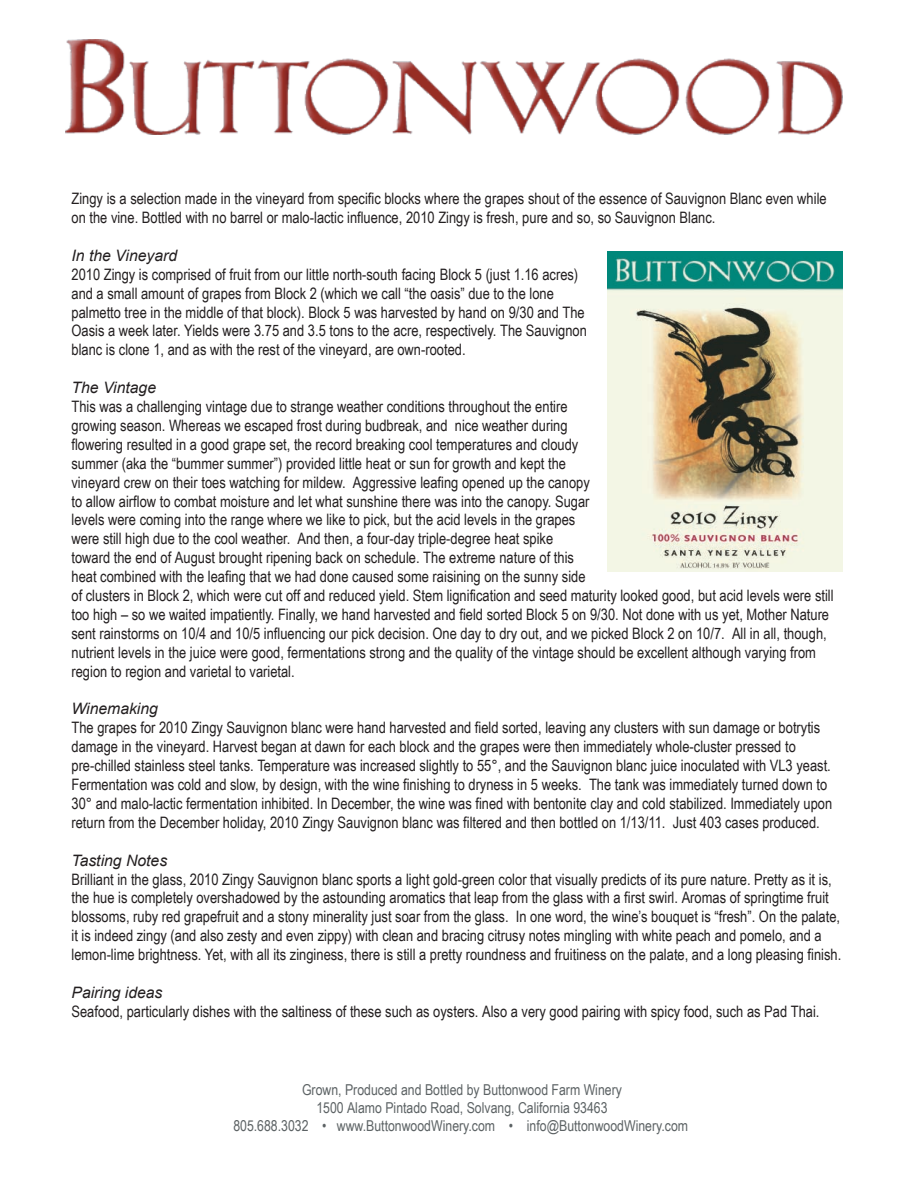
<style>
.page{position:relative;width:918px;height:1188px;background:#fff}
.page>*{position:absolute;margin:0;border:0;box-sizing:border-box;transform-origin:0 0}
.t1{font:15.75px/18.9px "Arial Narrow";color:#231f20}
.t2{font:italic 15.75px "Arial";color:#231f20}
.t3{font:15px/18px "Arial Narrow";color:#5c6264;text-align:center}
</style>
<div class="page">
<img style="left:66px;top:40px;width:776px;height:94px">
<img style="left:608px;top:252px;width:234px;height:320px">
<p class="t1" style="left:72px;top:189px;width:757px">Zingy is a selection made in the vineyard from specific blocks where the grapes shout of the essence of Sauvignon Blanc even while on the vine. Bottled with no barrel or malo-lactic influence, 2010 Zingy is fresh, pure and so, so Sauvignon Blanc.</p>
<p class="t2" style="left:72px;top:245px;width:107px">In the Vineyard</p>
<p class="t1" style="left:72px;top:264px;width:517px">2010 Zingy is comprised of fruit from our little north-south facing Block 5 (just 1.16 acres) and a small amount of grapes from Block 2 (which we call “the oasis” due to the lone palmetto tree in the middle of that block). Block 5 was harvested by hand on 9/30 and The Oasis a week later. Yields were 3.75 and 3.5 tons to the acre, respectively. The Sauvignon blanc is clone 1, and as with the rest of the vineyard, are own-rooted.</p>
<p class="t2" style="left:72px;top:377px;width:86px">The Vintage</p>
<p class="t1" style="left:72px;top:396px;width:764px">This was a challenging vintage due to strange weather conditions throughout the entire<br>growing season. Whereas we escaped frost during budbreak, and nice weather during<br>flowering resulted in a good grape set, the record breaking cool temperatures and cloudy<br>summer (aka the “bummer summer”) provided little heat or sun for growth and kept the<br>vineyard crew on their toes watching for mildew. Aggressive leafing opened up the canopy<br>to allow airflow to combat moisture and let what sunshine there was into the canopy. Sugar<br>levels were coming into the range where we like to pick, but the acid levels in the grapes<br>were still high due to the cool weather. And then, a four-day triple-degree heat spike<br>toward the end of August brought ripening back on schedule. The extreme nature of this<br>heat combined with the leafing that we had done caused some raisining on the sunny side<br>of clusters in Block 2, which were cut off and reduced yield. Stem lignification and seed maturity looked good, but acid levels were still too high – so we waited impatiently. Finally, we hand harvested and field sorted Block 5 on 9/30. Not done with us yet, Mother Nature sent rainstorms on 10/4 and 10/5 influencing our pick decision. One day to dry out, and we picked Block 2 on 10/7. All in all, though, nutrient levels in the juice were good, fermentations strong and the quality of the vintage should be excellent although varying from region to region and varietal to varietal.</p>
<p class="t2" style="left:72px;top:699px;width:88px">Winemaking</p>
<p class="t1" style="left:72px;top:718px;width:762px">The grapes for 2010 Zingy Sauvignon blanc were hand harvested and field sorted, leaving any clusters with sun damage or botrytis damage in the vineyard. Harvest began at dawn for each block and the grapes were then immediately whole-cluster pressed to pre-chilled stainless steel tanks. Temperature was increased slightly to 55°, and the Sauvignon blanc juice inoculated with VL3 yeast.<br>Fermentation was cold and slow, by design, with the wine finishing to dryness in 5 weeks. The tank was immediately turned down to 30° and malo-lactic fermentation inhibited. In December, the wine was fined with bentonite clay and cold stabilized. Immediately upon return from the December holiday, 2010 Zingy Sauvignon blanc was filtered and then bottled on 1/13/11. Just 403 cases produced.</p>
<p class="t2" style="left:72px;top:850px;width:97px">Tasting Notes</p>
<p class="t1" style="left:72px;top:869px;width:771px">Brilliant in the glass, 2010 Zingy Sauvignon blanc sports a light gold-green color that visually predicts of its pure nature. Pretty as it is, the hue is completely overshadowed by the astounding aromatics that leap from the glass with a first swirl. Aromas of springtime fruit blossoms, ruby red grapefruit and a stony minerality just soar from the glass. In one word, the wine’s bouquet is “fresh”. On the palate, it is indeed zingy (and also zesty and even zippy) with clean and bracing citrusy notes mingling with white peach and pomelo, and a lemon-lime brightness. Yet, with all its zinginess, there is still a pretty roundness and fruitiness on the palate, and a long pleasing finish.</p>
<p class="t2" style="left:72px;top:982px;width:93px">Pairing ideas</p>
<p class="t1" style="left:72px;top:1001px;width:750px">Seafood, particularly dishes with the saltiness of these such as oysters. Also a very good pairing with spicy food, such as Pad Thai.</p>
<p class="t3" style="left:233px;top:1080px;width:456px">Grown, Produced and Bottled by Buttonwood Farm Winery<br>1500 Alamo Pintado Road, Solvang, California 93463<br>805.688.3032 • www.ButtonwoodWinery.com • info@ButtonwoodWinery.com</p>
</div>
